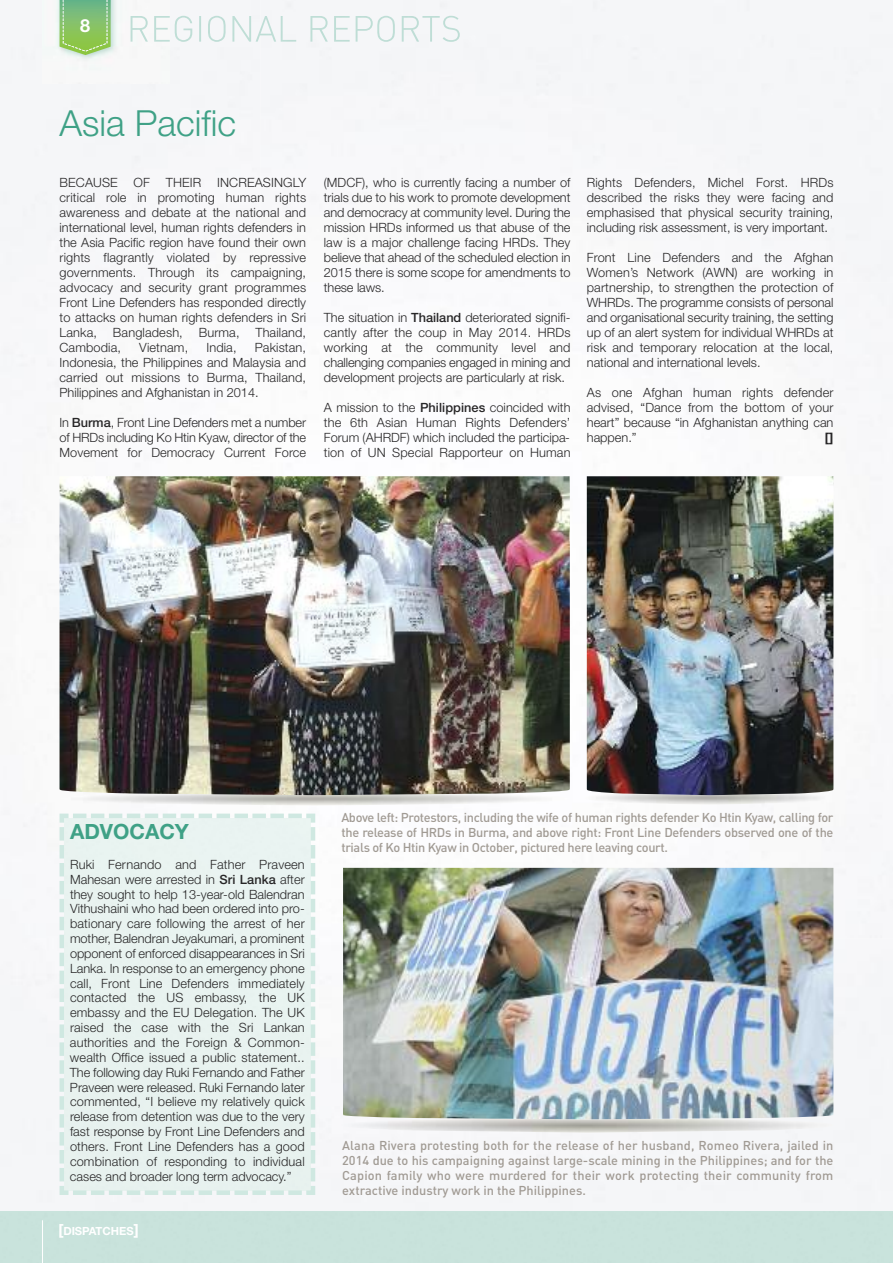
<style>
.page{position:relative;width:893px;height:1263px;background:#fff}
.page>*{position:absolute;margin:0;border:0;box-sizing:border-box;transform-origin:0 0}
.t1{font:300 36px "Helvetica Neue";color:#3fa186}
.t2{font:700 21px "Helvetica Neue";color:#3fa186}
.t3{font:700 18px "Helvetica Neue";color:#fff}
.t4{font:300 12.75px/15px "Helvetica Neue";color:#272627;text-align:justify}
.t5{font:500 12.75px/15px "DIN";letter-spacing:-.025em;color:#a19b94;text-align:justify}
.t6{font:700 12.75px "Helvetica Neue";color:#272627}
.t7{font:700 11.25px "Helvetica Neue";color:#fff}
.s1{font-weight:500}
.s2{font-size:15px}
</style>
<div class="page">
<div style="left:0;top:1212px;width:893px;height:51px;background:#c9e3dc"></div>
<img style="left:170px;top:16px;width:290px;height:26px">
<hr style="left:42px;top:1220px;width:1px;height:43px;background:#fff">
<img style="left:42px;top:0;width:128px;height:84px">
<svg style="left:60px;top:0;width:51px;height:55px;background:#8cc575"></svg>
<svg style="left:57px;top:811px;width:260px;height:386px;background:#e7f2ef"></svg>
<img style="left:60px;top:476px;width:510px;height:319px">
<img style="left:343px;top:868px;width:490px;height:251px">
<img style="left:343px;top:1114px;width:490px;height:4px">
<img style="left:587px;top:476px;width:246px;height:319px">
<img style="left:587px;top:789px;width:246px;height:4px">
<h3 class="t3" style="left:80px;top:15px;width:12px">8</h3>
<h1 class="t1" style="left:60px;top:101px;width:178px">Asia Pacific</h1>
<p class="t4" style="left:60px;top:174px;width:248px">BECAUSE OF THEIR INCREASINGLY critical role in promoting human rights awareness and debate at the national and international level, human rights defenders in the Asia Pacific region have found their own rights flagrantly violated by repressive governments. Through its campaigning, advocacy and security grant programmes Front Line Defenders has responded directly to attacks on human rights defenders in Sri Lanka, Bangladesh, Burma, Thailand, Cambodia,</p>
<p class="t4" style="left:60px;top:339px;width:248px;text-indent:195px">Pakistan, Indonesia, the Philippines and Malaysia and carried out missions to Burma, Thailand, Philippines and Afghanistan in 2014.</p>
<p class="t4" style="left:60px;top:414px;width:248px">In <span class="s1">Burma</span>, Front Line Defenders met a number of HRDs including Ko Htin Kyaw, director of the Movement for Democracy Current Force</p>
<p class="t4" style="left:139px;top:339px;width:51px">Vietnam,</p>
<p class="t4" style="left:206px;top:339px;width:32px">India,</p>
<p class="t4" style="left:324px;top:174px;width:248px">(MDCF), who is currently facing a number of trials due to his work to promote development and democracy at community level. During the mission HRDs informed us that abuse of the law is a major challenge facing HRDs. They believe that ahead of the scheduled election in 2015 there is some scope for amendments to these laws.</p>
<p class="t4" style="left:324px;top:309px;width:248px">The situation in <span class="s1">Thailand</span> deteriorated signifi&shy;cantly after the coup in May 2014. HRDs working at the community level and challenging companies engaged in mining and development projects are particularly at risk.</p>
<p class="t4" style="left:324px;top:399px;width:248px">A mission to the <span class="s1">Philippines</span> coincided with the 6th Asian Human Rights Defenders’ Forum (AHRDF) which included the participa&shy;tion of UN Special Rapporteur on Human</p>
<p class="t4" style="left:587px;top:174px;width:248px">Rights Defenders, Michel Forst. HRDs described the risks they were facing and emphasised that physical security training, including risk assessment, is very important.</p>
<p class="t4" style="left:587px;top:249px;width:248px">Front Line Defenders and the Afghan Women’s Network (AWN) are working in partnership, to strengthen the protection of WHRDs. The programme consists of personal and organisational security training, the setting up of an alert system for individual WHRDs at risk and temporary relocation at the local, national and international levels.</p>
<p class="t4" style="left:587px;top:384px;width:248px">As one Afghan human rights defender advised, “Dance from the bottom of your heart” because “in Afghanistan anything can happen.”</p>
<p class="t6" style="left:825px;top:433px;width:10px">[]</p>
<h2 class="t2" style="left:70px;top:824px;width:120px">ADVOCACY</h2>
<p class="t4" style="left:70px;top:856px;width:236px">Ruki Fernando and Father Praveen Mahesan were arrested in <span class="s1">Sri Lanka</span> after they sought to help 13-year-old Balendran Vithushaini who had been ordered into pro&shy;bationary care following the arrest of her mother, Balendran Jeyakumari, a prominent opponent of enforced disappearances in Sri Lanka. In response to an emergency phone call, Front Line Defenders immediately contacted the US embassy, the UK embassy and the EU Delegation. The UK raised the case with the Sri Lankan authorities and the Foreign &amp; Common&shy;wealth Office issued a public statement..<br>The following day Ruki Fernando and Father Praveen were released. Ruki Fernando later commented, “I believe my relatively quick release from detention was due to the very fast response by Front Line Defenders and others. Front Line Defenders has a good combination of responding to individual cases and broader long term advocacy.”</p>
<p class="t7" style="left:58px;top:1224px;width:82px"><span class="s2">[</span>DISPATCHES<span class="s2">]</span></p>
<p class="t5" style="left:341px;top:810px;width:494px">Above left: Protestors, including the wife of human rights defender Ko Htin Kyaw, calling for the release of HRDs in Burma, and above right: Front Line Defenders observed one of the trials of Ko Htin Kyaw in October, pictured here leaving court.</p>
<p class="t5" style="left:342px;top:1138px;width:493px">Alana Rivera protesting both for the release of her husband, Romeo Rivera, jailed in 2014 due to his campaigning against large-scale mining in the Philippines; and for the Capion family who were murdered for their work protecting their community from extractive industry work in the Philippines.</p>
</div>
